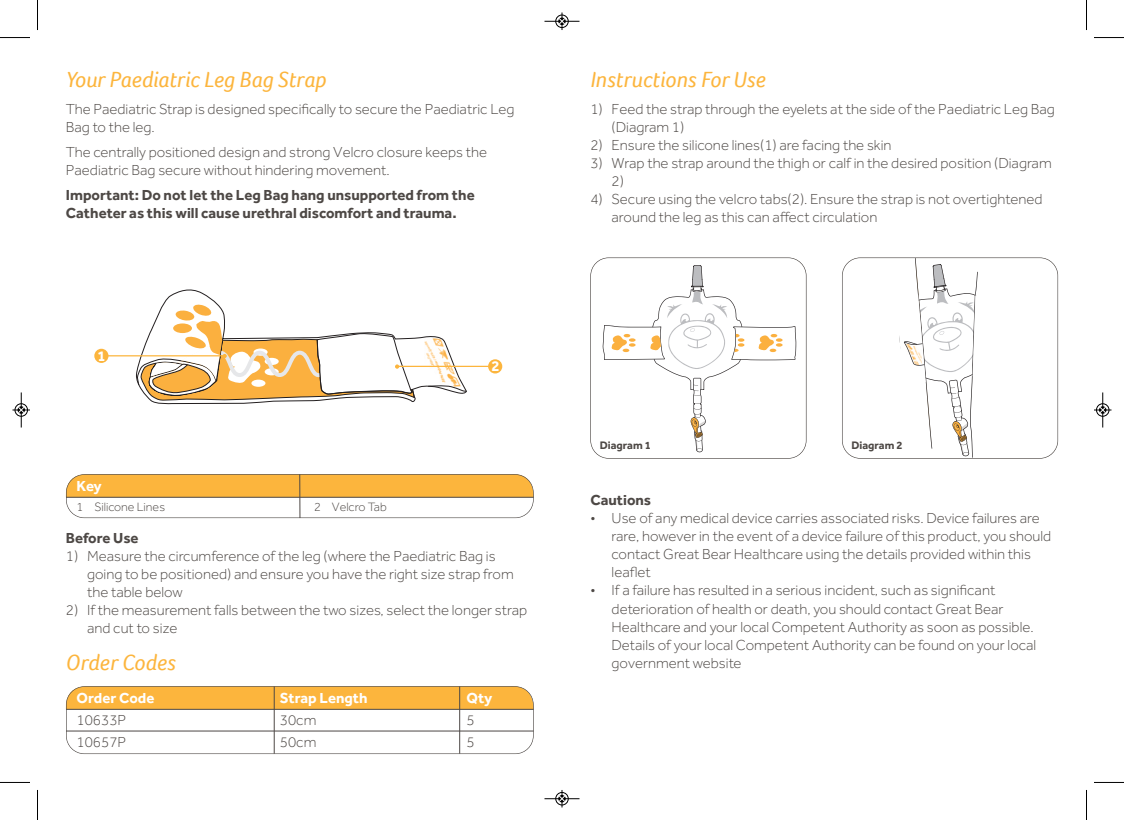
<style>
.page{position:relative;width:1124px;height:820px;background:#fff}
.page>*{position:absolute;margin:0;border:0;box-sizing:border-box;transform-origin:0 0}
.t1{font:italic 22.5px "Foco W01";color:#fcb53d}
.t2{font:300 15px/18px "Effra";color:#4d4845}
.t3{font:700 15px/18px "Effra";color:#4d4845}
.t4{font:700 15px "Effra";color:#fff}
.t5{font:300 12.5px "Effra";color:#4d4845}
.t6{font:700 11.25px "Effra";color:#4d4845}
</style>
<div class="page">
<div style="left:65px;top:688px;width:467px;height:21px;background:#fcb53d"></div>
<div style="left:66px;top:686px;width:468px;height:67px;border:1px solid #4d4845;border-radius:18px"></div>
<hr style="left:66px;top:708px;width:468px;height:1px;background:#4d4845">
<hr style="left:66px;top:730px;width:468px;height:1px;background:#4d4845">
<hr style="left:274px;top:686px;width:1px;height:67px;background:#4d4845">
<hr style="left:459px;top:686px;width:1px;height:67px;background:#4d4845">
<div style="left:65px;top:474px;width:467px;height:23px;background:#fcb53d"></div>
<div style="left:66px;top:474px;width:468px;height:44px;border:1px solid #4d4845;border-radius:18px"></div>
<hr style="left:66px;top:496px;width:468px;height:1px;background:#4d4845">
<hr style="left:299px;top:474px;width:1px;height:43px;background:#4d4845">
<svg style="left:603px;top:265px;width:193px;height:187px"></svg>
<div style="left:590px;top:257px;width:216px;height:201px;border:1px solid #4d4845;border-radius:18px"></div>
<svg style="left:899px;top:259px;width:79px;height:197px"></svg>
<div style="left:842px;top:257px;width:216px;height:201px;border:1px solid #4d4845;border-radius:18px"></div>
<svg style="left:136px;top:289px;width:331px;height:112px"></svg>
<svg style="left:427px;top:385px;width:40px;height:7px"></svg>
<div style="left:94px;top:348px;width:14px;height:15px;background:#fcb53d;border-radius:50%"></div>
<hr style="left:107px;top:355px;width:117px;height:1px;background:#fcb53d">
<div style="left:488px;top:359px;width:14px;height:14px;background:#fcb53d;border-radius:50%"></div>
<hr style="left:397px;top:365px;width:92px;height:2px;background:#fcb53d">
<svg style="left:137px;top:304px;width:278px;height:100px"></svg>
<hr style="left:37px;top:0;width:1px;height:30px;background:#000">
<hr style="left:0;top:37px;width:30px;height:1px;background:#000">
<hr style="left:1086px;top:0;width:1px;height:30px;background:#000">
<hr style="left:1094px;top:37px;width:30px;height:1px;background:#000">
<hr style="left:37px;top:789px;width:1px;height:30px;background:#000">
<hr style="left:0;top:781px;width:30px;height:1px;background:#000">
<hr style="left:1086px;top:789px;width:1px;height:30px;background:#000">
<hr style="left:1094px;top:781px;width:30px;height:1px;background:#000">
<div style="left:555px;top:15px;width:14px;height:13px;border:1px solid #fff;border-radius:50%"></div>
<hr style="left:544px;top:21px;width:35px;height:1px;background:#000">
<div style="left:556px;top:15px;width:12px;height:13px;border:1px solid #000;border-radius:50%"></div>
<svg style="left:559px;top:13px;width:6px;height:17px"></svg>
<div style="left:555px;top:791px;width:14px;height:14px;border:1px solid #fff;border-radius:50%"></div>
<hr style="left:544px;top:798px;width:35px;height:1px;background:#000">
<div style="left:556px;top:791px;width:12px;height:13px;border:1px solid #000;border-radius:50%"></div>
<svg style="left:559px;top:790px;width:6px;height:17px"></svg>
<hr style="left:21px;top:392px;width:1px;height:35px;background:#000">
<div style="left:15px;top:403px;width:13px;height:13px;border:1px solid #000;border-radius:50%"></div>
<svg style="left:12px;top:406px;width:18px;height:7px"></svg>
<hr style="left:1102px;top:392px;width:1px;height:35px;background:#000">
<div style="left:1096px;top:403px;width:13px;height:13px;border:1px solid #000;border-radius:50%"></div>
<svg style="left:1094px;top:406px;width:17px;height:7px"></svg>
<h1 class="t1" style="left:66px;top:70px;width:262px">Your Paediatric Leg Bag Strap</h1>
<p class="t2" style="left:66px;top:101px;width:450px">The Paediatric Strap is designed specifically to secure the Paediatric Leg<br>Bag to the leg.</p>
<p class="t2" style="left:66px;top:144px;width:423px">The centrally positioned design and strong Velcro closure keeps the<br>Paediatric Bag secure without hindering movement.</p>
<p class="t3" style="left:66px;top:187px;width:410px">Important: Do not let the Leg Bag hang unsupported from the<br>Catheter as this will cause urethral discomfort and trauma.</p>
<p class="t4" style="left:98px;top:349px;width:10px">1</p>
<p class="t4" style="left:77px;top:480px;width:27px">Key</p>
<p class="t5" style="left:77px;top:501px;width:90px">1 Silicone Lines</p>
<p class="t5" style="left:314px;top:501px;width:74px">2 Velcro Tab</p>
<p class="t4" style="left:491px;top:359px;width:10px">2</p>
<p class="t3" style="left:66px;top:529px;width:74px">Before Use</p>
<p class="t2" style="left:87px;top:547px;width:428px;text-indent:-21px">1) Measure the circumference of the leg (where the Paediatric Bag is going to be positioned) and ensure you have the right size strap from the table below</p>
<p class="t2" style="left:87px;top:601px;width:441px;text-indent:-21px">2) If the measurement falls between the two sizes, select the longer strap and cut to size</p>
<h1 class="t1" style="left:66px;top:652px;width:112px">Order Codes</h1>
<p class="t4" style="left:77px;top:691px;width:79px">Order Code</p>
<p class="t4" style="left:280px;top:691px;width:89px">Strap Length</p>
<p class="t4" style="left:466px;top:691px;width:27px">Qty</p>
<p class="t2" style="left:77px;top:711px;width:51px">10633P</p>
<p class="t2" style="left:280px;top:711px;width:38px">30cm</p>
<p class="t2" style="left:466px;top:711px;width:10px">5</p>
<p class="t2" style="left:77px;top:733px;width:51px">10657P</p>
<p class="t2" style="left:280px;top:733px;width:38px">50cm</p>
<p class="t2" style="left:466px;top:733px;width:10px">5</p>
<h1 class="t1" style="left:590px;top:70px;width:177px">Instructions For Use</h1>
<p class="t2" style="left:612px;top:101px;width:445px;text-indent:-21px">1) Feed the strap through the eyelets at the side of the Paediatric Leg Bag (Diagram 1)</p>
<p class="t2" style="left:590px;top:137px;width:303px">2) Ensure the silicone lines(1) are facing the skin</p>
<p class="t2" style="left:612px;top:155px;width:442px;text-indent:-21px">3) Wrap the strap around the thigh or calf in the desired position (Diagram<br>2)</p>
<p class="t2" style="left:612px;top:191px;width:432px;text-indent:-21px">4) Secure using the velcro tabs(2). Ensure the strap is not overtightened around the leg as this can affect circulation</p>
<p class="t6" style="left:600px;top:440px;width:53px">Diagram 1</p>
<p class="t6" style="left:851px;top:440px;width:53px">Diagram 2</p>
<p class="t3" style="left:590px;top:492px;width:62px">Cautions</p>
<p class="t2" style="left:590px;top:510px;width:451px">ï Use of any medical device carries associated risks. Device failures are</p>
<p class="t2" style="left:612px;top:528px;width:441px">rare, however in the event of a device failure of this product, you should</p>
<p class="t2" style="left:612px;top:546px;width:421px">contact Great Bear Healthcare using the details provided within this</p>
<p class="t2" style="left:612px;top:564px;width:41px">leaflet</p>
<p class="t2" style="left:590px;top:582px;width:406px">ï If a failure has resulted in a serious incident, such as significant</p>
<p class="t2" style="left:612px;top:600px;width:393px">deterioration of health or death, you should contact Great Bear</p>
<p class="t2" style="left:612px;top:618px;width:424px">Healthcare and your local Competent Authority as soon as possible.</p>
<p class="t2" style="left:612px;top:636px;width:426px">Details of your local Competent Authority can be found on your local</p>
<p class="t2" style="left:612px;top:654px;width:132px">government website</p>
</div>
